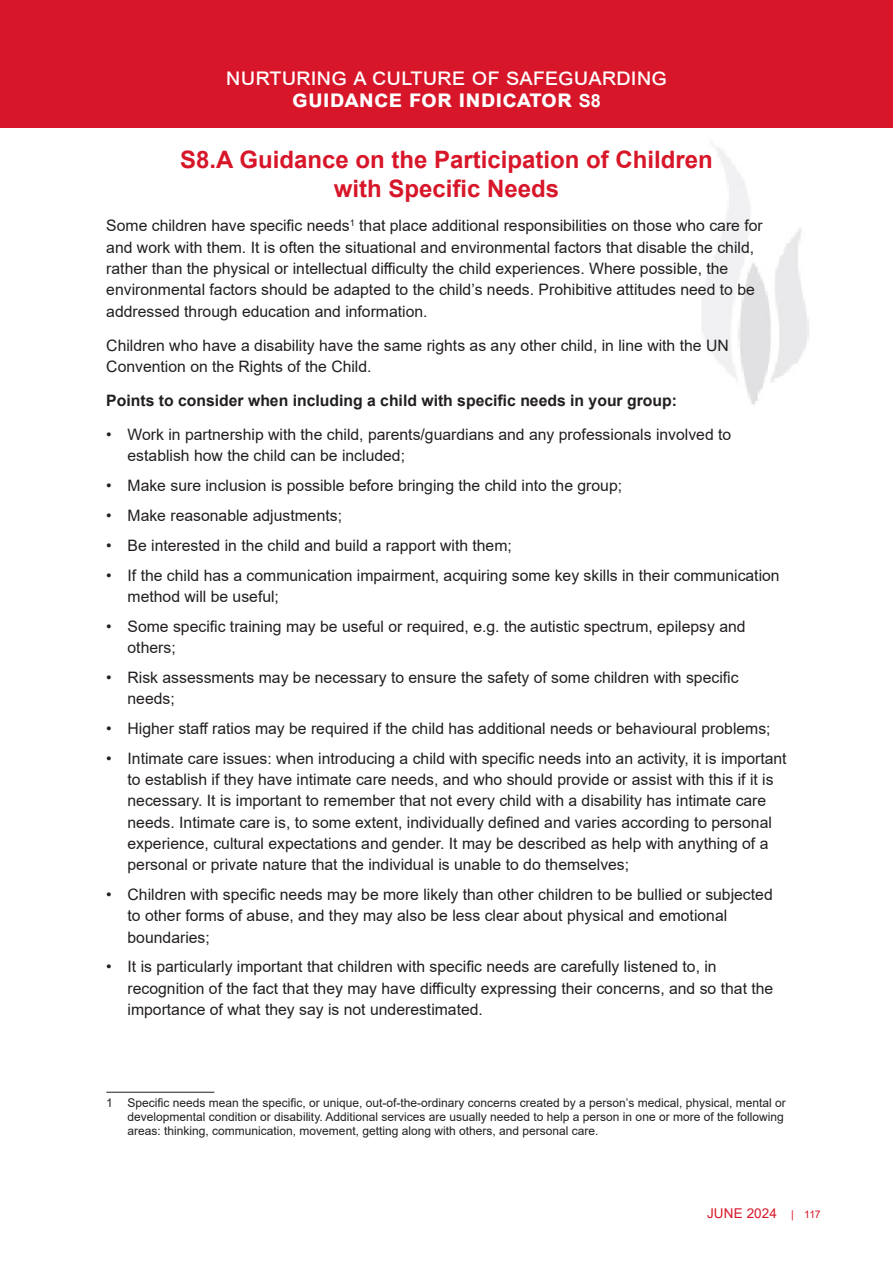
<style>
.page{position:relative;width:893px;height:1263px;background:#fff}
.page>*{position:absolute;margin:0;border:0;box-sizing:border-box;transform-origin:0 0}
.Main_Standard_1_heading{font:700 24px/28.8px "Arial";color:#d71729;text-align:center}
.Master_page_title{font:24px/22.5px "Arial";letter-spacing:.255em;color:#fff;text-align:center}
.Body_text{font:15.75px/21.3px "Arial";color:#231f20}
.Body_text-2{font:700 15.75px "Arial";color:#231f20}
.t1{font:13.5px "Arial";letter-spacing:.01em;color:#d71729}
.footnotes{font:12px/14.4px "Arial";color:#231f20}
.s1{font-weight:700}
.s2{font-weight:700;font-size:18px}
.s3{font-size:10.5px}
</style>
<div class="page">
<div style="left:0;top:0;width:893px;height:128px;background:#d71729"></div>
<img style="left:702px;top:142px;width:107px;height:263px">
<hr style="left:106px;top:1092px;width:108px;height:1px;background:#231f20">
<p class="Master_page_title" style="left:226px;top:65px;width:442px">nurturing a culture of safeguarding <span class="s1">guidance for indicator</span> <span class="s2">S8</span></p>
<p class="Main_Standard_1_heading" style="left:180px;top:146px;width:534px">S8.A Guidance on the Participation of Children with Specific Needs</p>
<p class="Body_text" style="left:106px;top:215px;width:658px">Some children have specific needs<sup>1</sup> that place additional responsibilities on those who care for and work with them. It is often the situational and environmental factors that disable the child, rather than the physical or intellectual difficulty the child experiences. Where possible, the environmental factors should be adapted to the child’s needs. Prohibitive attitudes need to be addressed through education and information.</p>
<p class="Body_text" style="left:106px;top:334px;width:624px">Children who have a disability have the same rights as any other child, in line with the UN<br>Convention on the Rights of the Child.</p>
<p class="Body_text-2" style="left:106px;top:389px;width:572px">Points to consider when including a child with specific needs in your group:</p>
<p class="Body_text" style="left:128px;top:424px;width:605px;text-indent:-21px">• Work in partnership with the child, parents/guardians and any professionals involved to establish how the child can be included;</p>
<p class="Body_text" style="left:106px;top:475px;width:517px">• Make sure inclusion is possible before bringing the child into the group;</p>
<p class="Body_text" style="left:106px;top:505px;width:237px">• Make reasonable adjustments;</p>
<p class="Body_text" style="left:106px;top:534px;width:407px">• Be interested in the child and build a rapport with them;</p>
<p class="Body_text" style="left:128px;top:564px;width:654px;text-indent:-21px">• If the child has a communication impairment, acquiring some key skills in their communication method will be useful;</p>
<p class="Body_text" style="left:128px;top:615px;width:620px;text-indent:-21px">• Some specific training may be useful or required, e.g. the autistic spectrum, epilepsy and others;</p>
<p class="Body_text" style="left:128px;top:666px;width:612px;text-indent:-21px">• Risk assessments may be necessary to ensure the safety of some children with specific needs;</p>
<p class="Body_text" style="left:106px;top:717px;width:666px">• Higher staff ratios may be required if the child has additional needs or behavioural problems;</p>
<p class="Body_text" style="left:128px;top:747px;width:661px;text-indent:-21px">• Intimate care issues: when introducing a child with specific needs into an activity, it is important to establish if they have intimate care needs, and who should provide or assist with this if it is necessary. It is important to remember that not every child with a disability has intimate care needs. Intimate care is, to some extent, individually defined and varies according to personal experience, cultural expectations and gender. It may be described as help with anything of a personal or private nature that the individual is unable to do themselves;</p>
<p class="Body_text" style="left:128px;top:884px;width:647px;text-indent:-21px">• Children with specific needs may be more likely than other children to be bullied or subjected to other forms of abuse, and they may also be less clear about physical and emotional boundaries;</p>
<p class="Body_text" style="left:128px;top:956px;width:647px;text-indent:-21px">• It is particularly important that children with specific needs are carefully listened to, in recognition of the fact that they may have difficulty expressing their concerns, and so that the importance of what they say is not underestimated.</p>
<p class="footnotes" style="left:128px;top:1095px;width:660px;text-indent:-21px">1 Specific needs mean the specific, or unique, out-of-the-ordinary concerns created by a person’s medical, physical, mental or developmental condition or disability. Additional services are usually needed to help a person in one or more of the following areas: thinking, communication, movement, getting along with others, and personal care.</p>
<p class="t1" style="left:707px;top:1204px;width:115px">JUNE 2024 <span class="s3">| 117</span></p>
</div>
